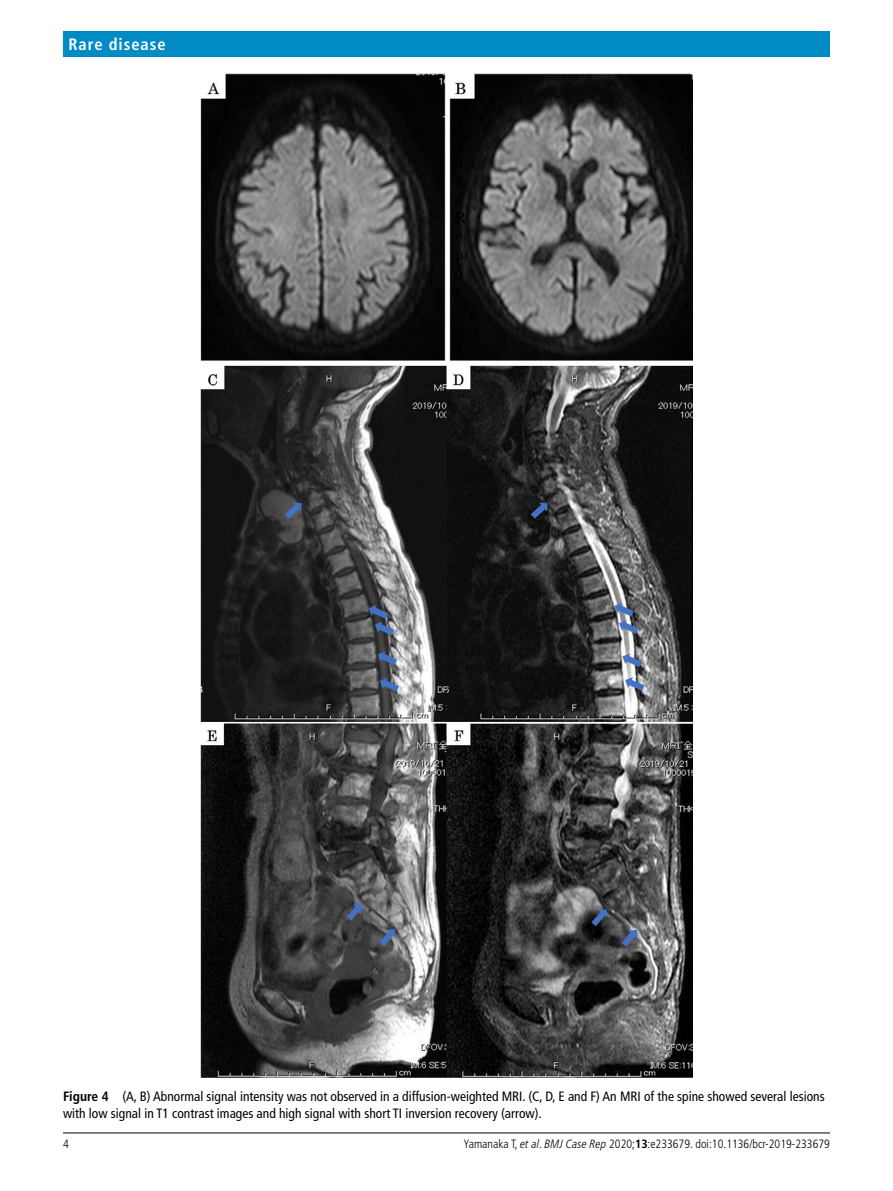
<style>
.page{position:relative;width:893px;height:1191px;background:#fff}
.page>*{position:absolute;margin:0;border:0;box-sizing:border-box;transform-origin:0 0}
.t1{font:700 condensed 16.5px "Frutiger LT Pro";letter-spacing:.055em;color:#fff}
.t2{font:condensed 13.5px/16.5px "Frutiger LT Pro";color:#000}
.t3{font:300 condensed 12px "Frutiger LT Pro";color:#000}
.s1{font-weight:700}
.s2{font-style:italic}
</style>
<div class="page">
<hr style="left:63px;top:1132px;width:767px;height:1px;background:#000">
<div style="left:63px;top:31px;width:767px;height:25px;background:#008bc5"></div>
<img style="left:200px;top:72px;width:493px;height:1005px">
<p class="t1" style="left:69px;top:34px;width:99px">Rare disease</p>
<p class="t2" style="left:63px;top:1088px;width:763px"><span class="s1">Figure 4</span> (A, B) Abnormal signal intensity was not observed in a diffusion-weighted MRI. (C, D, E and F) An MRI of the spine showed several lesions with low signal in T1 contrast images and high signal with short TI inversion recovery (arrow).</p>
<p class="t3" style="left:63px;top:1136px;width:7px">4</p>
<p class="t3" style="left:464px;top:1136px;width:368px">Yamanaka T, <span class="s2">et al</span>. <span class="s2">BMJ Case Rep</span> 2020;<span class="s1">13</span>:e233679. doi:10.1136/bcr-2019-233679</p>
</div>
